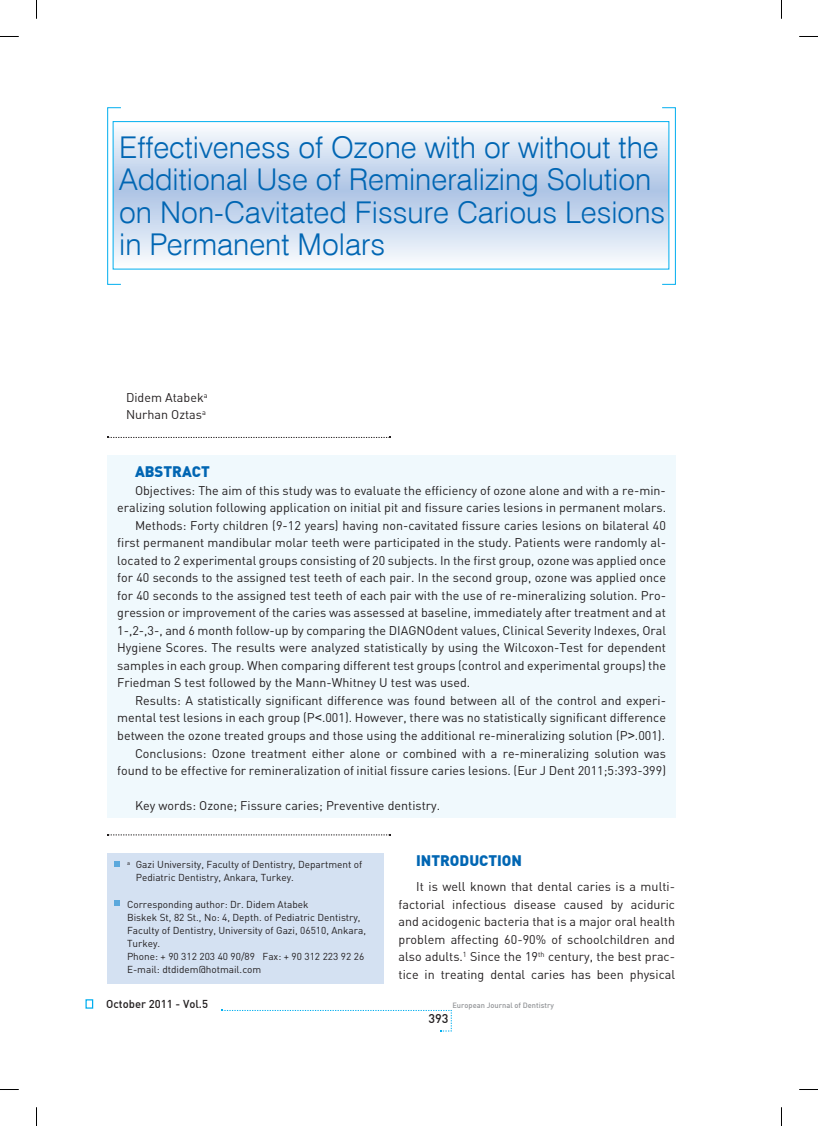
<style>
.page{position:relative;width:818px;height:1126px;background:#fff}
.page>*{position:absolute;margin:0;border:0;box-sizing:border-box;transform-origin:0 0}
.t1{font:300 30px/32.5px "Swiss 721 BT";color:#0166b3}
.t2{font:15px "Din B Black";color:#0166b3}
.t3{font:12.5px "DIN";color:#231f20}
.t4{font:12.5px/17.5px "Din B Regular";color:#231f20}
.t5{font:12.5px "Din B Medium";color:#231f20}
.t6{font:11.25px "Din B Medium";color:#231f20}
.t7{font:10px/13.1px "DIN";color:#231f20}
.t8{font:7.5px "Din B Medium";color:#939598}
.s1{font-family:"Arial"}
</style>
<div class="page">
<div style="left:85px;top:999px;width:8px;height:9px;border:1px solid #00aeef"></div>
<svg style="left:222px;top:1009px;width:230px;height:22px"></svg>
<div style="left:107px;top:455px;width:567px;height:362px;background:#f0f9fd"></div>
<svg style="left:107px;top:437px;width:283px;height:1px"></svg>
<svg style="left:115px;top:129px;width:551px;height:131px;background:#cfddf0"></svg>
<div style="left:113px;top:121px;width:555px;height:148px;border:1px solid #00aeef"></div>
<div style="left:107px;top:107px;width:14px;height:177px;border:1px solid #00aeef"></div>
<svg style="left:107px;top:834px;width:283px;height:1px"></svg>
<div style="left:107px;top:852px;width:276px;height:131px;background:#d4e1f2"></div>
<svg style="left:114px;top:861px;width:6px;height:5px"></svg>
<svg style="left:114px;top:900px;width:6px;height:6px"></svg>
<svg style="left:0;top:36px;width:19px;height:1px"></svg>
<svg style="left:799px;top:36px;width:18px;height:1px"></svg>
<svg style="left:0;top:1089px;width:19px;height:1px"></svg>
<svg style="left:799px;top:1089px;width:18px;height:1px"></svg>
<svg style="left:36px;top:0;width:1px;height:19px"></svg>
<svg style="left:36px;top:1107px;width:1px;height:18px"></svg>
<h1 class="t1" style="left:119px;top:130px;width:547px">Effectiveness of Ozone with or without the Additional Use of Remineralizing Solution on Non-Cavitated Fissure Carious Lesions in Permanent Molars</h1>
<p class="t4" style="left:126px;top:388px;width:83px">Didem Atabek<sup>a<br></sup>Nurhan Oztas<sup>a</sup></p>
<p class="t2" style="left:135px;top:462px;width:76px">ABSTRACT</p>
<p class="t3" style="left:135px;top:482px;width:532px">Objectives: The aim of this study was to evaluate the efficiency of ozone alone and with a re-min-</p>
<p class="t3" style="left:117px;top:500px;width:550px">eralizing solution following application on initial pit and fissure caries lesions in permanent molars.</p>
<p class="t3" style="left:135px;top:517px;width:532px">Methods: Forty children (9-12 years) having non-cavitated fissure caries lesions on bilateral 40</p>
<p class="t3" style="left:117px;top:535px;width:550px">first permanent mandibular molar teeth were participated in the study. Patients were randomly al-</p>
<p class="t3" style="left:117px;top:552px;width:550px">located to 2 experimental groups consisting of 20 subjects. In the first group, ozone was applied once</p>
<p class="t3" style="left:117px;top:570px;width:550px">for 40 seconds to the assigned test teeth of each pair. In the second group, ozone was applied once</p>
<p class="t3" style="left:117px;top:587px;width:550px">for 40 seconds to the assigned test teeth of each pair with the use of re-mineralizing solution. Pro-</p>
<p class="t3" style="left:117px;top:605px;width:550px">gression or improvement of the caries was assessed at baseline, immediately after treatment and at</p>
<p class="t3" style="left:117px;top:622px;width:550px">1-,2-,3-, and 6 month follow-up by comparing the DIAGNOdent values, Clinical Severity Indexes, Oral</p>
<p class="t3" style="left:117px;top:640px;width:550px">Hygiene Scores. The results were analyzed statistically by using the Wilcoxon-Test for dependent</p>
<p class="t3" style="left:117px;top:657px;width:550px">samples in each group. When comparing different test groups (control and experimental groups) the</p>
<p class="t3" style="left:117px;top:675px;width:354px">Friedman S test followed by the Mann-Whitney U test was used.</p>
<p class="t3" style="left:135px;top:692px;width:532px">Results: A statistically significant difference was found between all of the control and experi-</p>
<p class="t3" style="left:117px;top:710px;width:550px">mental test lesions in each group (P<span class="s1">&lt;</span>.001). However, there was no statistically significant difference</p>
<p class="t3" style="left:117px;top:727px;width:549px">between the ozone treated groups and those using the additional re-mineralizing solution (P<span class="s1">&gt;</span>.001).</p>
<p class="t3" style="left:135px;top:745px;width:532px">Conclusions: Ozone treatment either alone or combined with a re-mineralizing solution was</p>
<p class="t3" style="left:117px;top:762px;width:550px">found to be effective for remineralization of initial fissure caries lesions. (Eur J Dent 2011;5:393-399)</p>
<p class="t3" style="left:135px;top:797px;width:306px">Key words: Ozone; Fissure caries; Preventive dentistry.</p>
<p class="t7" style="left:136px;top:857px;width:228px;text-indent:-9px"><sup>a</sup> Gazi University, Faculty of Dentistry, Department of<br>Pediatric Dentistry, Ankara, Turkey.</p>
<p class="t7" style="left:127px;top:897px;width:240px">Corresponding author: Dr. Didem Atabek<br>Biskek St, 82 St., No: 4, Depth. of Pediatric Dentistry, Faculty of Dentistry, University of Gazi, 06510, Ankara, Turkey.<br>Phone: + 90 312 203 40 90/89 Fax: + 90 312 223 92 26<br>E-mail: dtdidem@hotmail.com</p>
<p class="t6" style="left:106px;top:996px;width:103px">October 2011 - Vol.5</p>
<p class="t2" style="left:416px;top:850px;width:107px">INTRODUCTION</p>
<p class="t4" style="left:398px;top:877px;width:278px;text-align:justify;text-indent:18px">It is well known that dental caries is a multi&shy;factorial infectious disease caused by aciduric and acidogenic bacteria that is a major oral health problem affecting 60-90% of schoolchildren and also adults.<sup>1</sup> Since the 19<sup>th</sup> century, the best prac&shy;tice in treating dental caries has been physical</p>
<p class="t8" style="left:452px;top:1000px;width:103px">European Journal of Dentistry</p>
<p class="t5" style="left:428px;top:1010px;width:21px">393</p>
</div>
